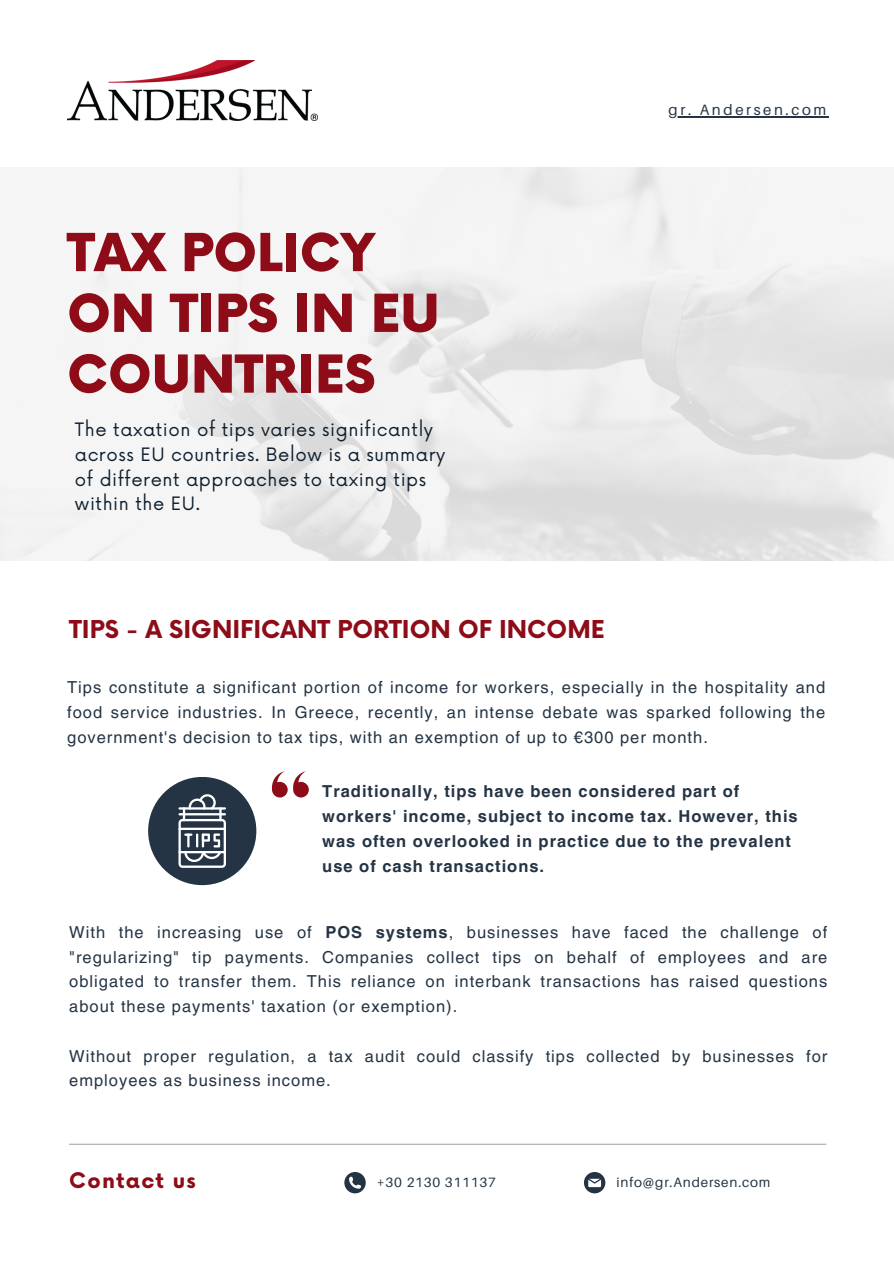
<style>
.page{position:relative;width:894px;height:1264px;background:#fff}
.page>*{position:absolute;margin:0;border:0;box-sizing:border-box;transform-origin:0 0}
.t1{font:900 51px/60.8px "Now";color:#8d0c18}
.t2{font:700 24px "Now";color:#8d0c18}
.t3{font:700 21px "Now";letter-spacing:.06em;color:#8d0c18}
.t4{font:18px/24.8px "Now";letter-spacing:.03em;color:#0e1f2e}
.t5{font:16.5px/24.8px "Helvetica LT Pro";letter-spacing:.06em;color:#243444;text-align:justify}
.t6{font:700 16.5px/24.8px "Helvetica LT Pro";letter-spacing:.06em;color:#243444}
.t7{font:15px "Aileron";letter-spacing:.175em;color:#243444}
.t8{font:13.5px "Aileron";letter-spacing:.06em;color:#243444}
.s1{font-weight:700}
</style>
<div class="page">
<hr style="left:69px;top:1143px;width:757px;height:1px;background:#a3aaaf">
<svg style="left:344px;top:1172px;width:21px;height:21px"></svg>
<svg style="left:584px;top:1172px;width:21px;height:21px"></svg>
<img style="left:0;top:167px;width:893px;height:393px">
<img style="left:67px;top:60px;width:250px;height:61px">
<div style="left:148px;top:777px;width:108px;height:108px;background:#243444;border-radius:50%"></div>
<svg style="left:178px;top:794px;width:48px;height:73px"></svg>
<svg style="left:272px;top:771px;width:15px;height:26px"></svg>
<svg style="left:293px;top:771px;width:16px;height:26px"></svg>
<hr style="left:668px;top:116px;width:160px;height:1px;background:#243444">
<h5 class="t1" style="left:67px;top:225px;width:374px">TAX POLICY<br>ON TIPS IN EU<br>COUNTRIES</h5>
<p class="t4" style="left:75px;top:418px;width:371px">The taxation of tips varies significantly across EU countries. Below is a summary of different approaches to taxing tips within the EU.</p>
<p class="t2" style="left:69px;top:616px;width:537px">TIPS - A SIGNIFICANT PORTION OF INCOME</p>
<p class="t7" style="left:668px;top:100px;width:159px">gr. Andersen.com</p>
<p class="t5" style="left:67px;top:676px;width:759px">Tips constitute a significant portion of income for workers, especially in the hospitality and food service industries. In Greece, recently, an intense debate was sparked following the government's decision to tax tips, with an exemption of up to €300 per month.</p>
<p class="t6" style="left:322px;top:780px;width:477px">Traditionally, tips have been considered part of workers' income, subject to income tax. However, this was often overlooked in practice due to the prevalent use of cash transactions.</p>
<h4 class="t5" style="left:69px;top:921px;width:759px">With the increasing use of <span class="s1">POS systems</span>, businesses have faced the challenge of "regularizing" tip payments. Companies collect tips on behalf of employees and are obligated to transfer them. This reliance on interbank transactions has raised questions about these payments' taxation (or exemption).</h4>
<h5 class="t5" style="left:69px;top:1045px;width:759px">Without proper regulation, a tax audit could classify tips collected by businesses for employees as business income.</h5>
<h5 class="t3" style="left:69px;top:1168px;width:128px">Contact us</h5>
<h1 class="t8" style="left:377px;top:1174px;width:120px">+30 2130 311137</h1>
<h2 class="t8" style="left:616px;top:1174px;width:155px">info@gr.Andersen.com</h2>
</div>
